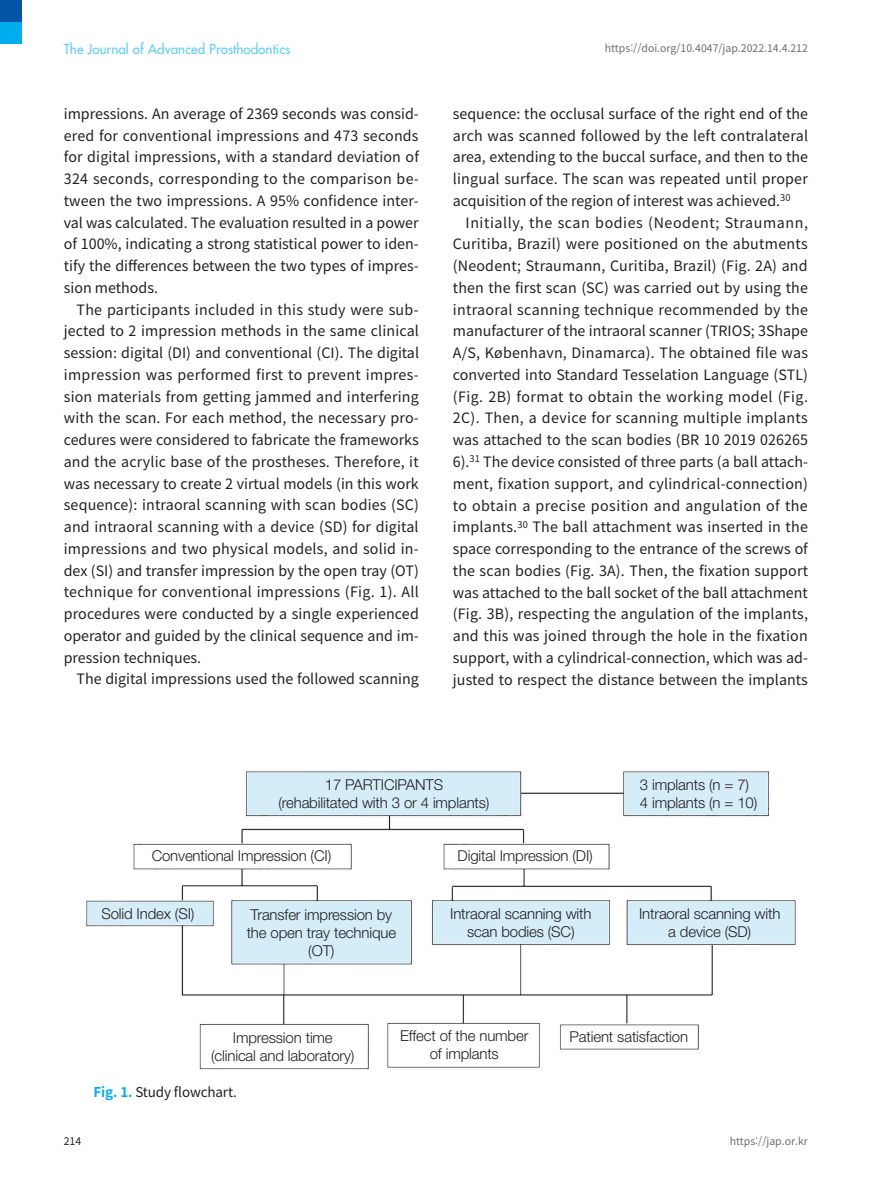
<style>
.page{position:relative;width:893px;height:1191px;background:#fff}
.page>*{position:absolute;margin:0;border:0;box-sizing:border-box;transform-origin:0 0}
.t1{font:300 15px/18px "Helvetica Neue LT Pro";letter-spacing:-.01em;color:#231f20;text-align:center}
.t2{font:14.25px/21.8px "Noto Sans CJ Kkr";color:#231f20;text-align:justify}
.t3{font:500 13.5px "Futura Std";color:#62cdf5}
.t4{font:13.5px "Noto Sans CJ Kkr";letter-spacing:-.01em;color:#231f20}
.t5{font:10.5px "Noto Sans CJ Kkr";color:#6c6d70}
.t6{font:10.5px "Noto Sans CJ Kkr";color:#231f20}
.s1{font-weight:700;color:#00aeef}
</style>
<div class="page">
<div style="left:0;top:22px;width:22px;height:22px;background:#00aeef"></div>
<div style="left:0;top:0;width:22px;height:22px;background:#0154a6"></div>
<img style="left:86px;top:771px;width:710px;height:299px">
<p class="t3" style="left:64px;top:40px;width:228px">The Journal of Advanced Prosthodontics</p>
<p class="t2" style="left:64px;top:103px;width:357px">impressions. An average of 2369 seconds was consid&shy;ered for conventional impressions and 473 seconds for digital impressions, with a standard deviation of 324 seconds, corresponding to the comparison be&shy;tween the two impressions. A 95% confidence inter&shy;val was calculated. The evaluation resulted in a power of 100%, indicating a strong statistical power to iden&shy;tify the differences between the two types of impres&shy;sion methods.</p>
<p class="t2" style="left:64px;top:299px;width:357px;text-indent:13px">The participants included in this study were sub&shy;jected to 2 impression methods in the same clinical session: digital (DI) and conventional (CI). The digital impression was performed first to prevent impres&shy;sion materials from getting jammed and interfering with the scan. For each method, the necessary pro&shy;cedures were considered to fabricate the frameworks and the acrylic base of the prostheses. Therefore, it was necessary to create 2 virtual models (in this work sequence): intraoral scanning with scan bodies (SC) and intraoral scanning with a device (SD) for digital impressions and two physical models, and solid in&shy;dex (SI) and transfer impression by the open tray (OT) technique for conventional impressions (Fig. 1). All procedures were conducted by a single experienced operator and guided by the clinical sequence and im&shy;pression techniques.</p>
<p class="t2" style="left:77px;top:668px;width:344px">The digital impressions used the followed scanning</p>
<p class="t5" style="left:605px;top:42px;width:205px">https://doi.org/10.4047/jap.2022.14.4.212</p>
<p class="t2" style="left:453px;top:103px;width:357px">sequence: the occlusal surface of the right end of the arch was scanned followed by the left contralateral area, extending to the buccal surface, and then to the lingual surface. The scan was repeated until proper acquisition of the region of interest was achieved.<sup>30</sup></p>
<p class="t2" style="left:453px;top:212px;width:357px;text-indent:13px">Initially, the scan bodies (Neodent; Straumann, Curitiba, Brazil) were positioned on the abutments (Neodent; Straumann, Curitiba, Brazil) (Fig. 2A) and then the first scan (SC) was carried out by using the intraoral scanning technique recommended by the manufacturer of the intraoral scanner (TRIOS; 3Shape A/S, København, Dinamarca). The obtained file was converted into Standard Tesselation Language (STL) (Fig. 2B) format to obtain the working model (Fig.<br>2C). Then, a device for scanning multiple implants was attached to the scan bodies (BR 10 2019 026265<br>6).<sup>31</sup> The device consisted of three parts (a ball attach&shy;ment, fixation support, and cylindrical-connection) to obtain a precise position and angulation of the implants.<sup>30</sup> The ball attachment was inserted in the space corresponding to the entrance of the screws of the scan bodies (Fig. 3A). Then, the fixation support was attached to the ball socket of the ball attachment (Fig. 3B), respecting the angulation of the implants, and this was joined through the hole in the fixation support, with a cylindrical-connection, which was ad&shy;justed to respect the distance between the implants</p>
<p class="t1" style="left:278px;top:775px;width:213px">17 PARTICIPANTS<br>(rehabilitated with 3 or 4 implants)</p>
<p class="t1" style="left:640px;top:775px;width:119px;text-align:left">3 implants (n = 7)<br>4 implants (n = 10)</p>
<p class="t1" style="left:152px;top:846px;width:181px">Conventional Impression (CI)</p>
<p class="t1" style="left:458px;top:846px;width:137px">Digital Impression (DI)</p>
<p class="t1" style="left:101px;top:904px;width:95px">Solid Index (SI)</p>
<p class="t1" style="left:247px;top:905px;width:151px">Transfer impression by the open tray technique (OT)</p>
<p class="t1" style="left:450px;top:904px;width:143px">Intraoral scanning with scan bodies (SC)</p>
<p class="t1" style="left:639px;top:904px;width:143px">Intraoral scanning with a device (SD)</p>
<p class="t1" style="left:211px;top:1028px;width:145px">Impression time (clinical and laboratory)</p>
<p class="t1" style="left:400px;top:1025px;width:130px">Effect of the number of implants</p>
<p class="t4" style="left:94px;top:1084px;width:145px"><span class="s1">Fig. 1.</span> Study flowchart.</p>
<p class="t1" style="left:570px;top:1027px;width:120px">Patient satisfaction</p>
<p class="t6" style="left:64px;top:1135px;width:19px">214</p>
<p class="t5" style="left:730px;top:1135px;width:80px">https://jap.or.kr</p>
</div>
